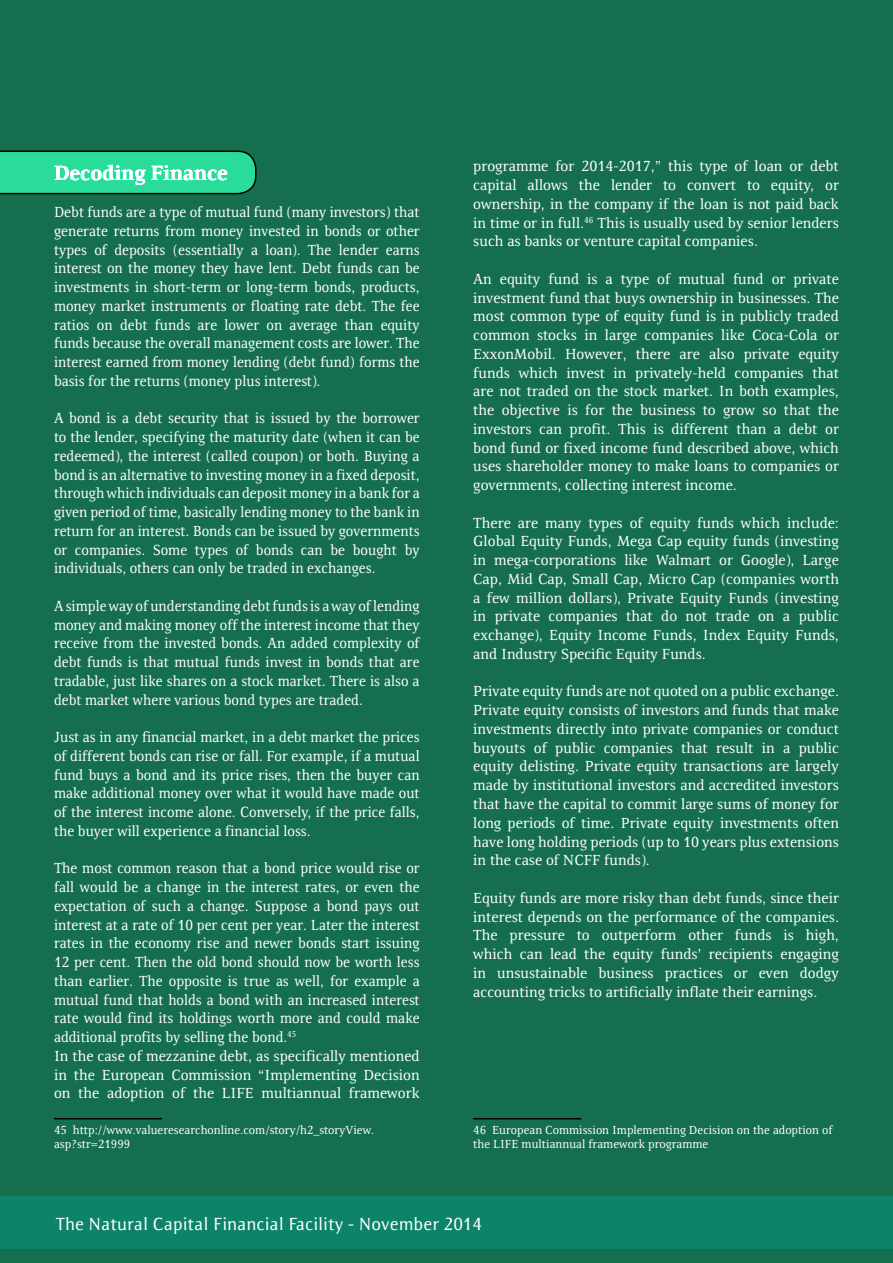
<style>
.page{position:relative;width:893px;height:1263px;background:#156e4d}
.page>*{position:absolute;margin:0;border:0;box-sizing:border-box;transform-origin:0 0}
.t1{font:700 21px "Resavska BG";color:#fff}
.t2{font:18px "Resavska BG Sans";color:#fff}
.t3{font:15px/18.8px "Resavska BG";color:#fff;text-align:justify;scale:.96 1}
.t4{font:15px/18.8px "Resavska BG";color:#fff;text-align:justify}
.t5{font:12px/14.4px "Resavska BG";color:#fff}
</style>
<div class="page">
<div style="left:0;top:1196px;width:893px;height:53px;background:#0d836a"></div>
<hr style="left:54px;top:1118px;width:108px;height:1px;background:#000">
<hr style="left:473px;top:1118px;width:108px;height:1px;background:#000">
<svg style="left:0;top:151px;width:257px;height:43px;background:#27ce90"></svg>
<h1 class="t1" style="left:54px;top:161px;width:175px">Decoding Finance</h1>
<p class="t3" style="left:54px;top:203px;width:382px">Debt funds are a type of mutual fund (many investors) that generate returns from money invested in bonds or other types of deposits (essentially a loan). The lender earns interest on the money they have lent. Debt funds can be investments in short-term or long-term bonds, products, money market instruments or floating rate debt. The fee ratios on debt funds are lower on average than equity funds because the overall management costs are lower. The interest earned from money lending (debt fund) forms the basis for the returns (money plus interest).</p>
<p class="t3" style="left:54px;top:409px;width:382px">A bond is a debt security that is issued by the borrower to the lender, specifying the maturity date (when it can be redeemed), the interest (called coupon) or both. Buying a bond is an alternative to investing money in a fixed deposit, through which individuals can deposit money in a bank for a given period of time, basically lending money to the bank in return for an interest. Bonds can be issued by governments or companies. Some types of bonds can be bought by individuals, others can only be traded in exchanges.</p>
<p class="t3" style="left:54px;top:596px;width:382px">A simple way of understanding debt funds is a way of lending money and making money off the interest income that they receive from the invested bonds. An added complexity of debt funds is that mutual funds invest in bonds that are tradable, just like shares on a stock market. There is also a debt market where various bond types are traded.</p>
<p class="t3" style="left:54px;top:728px;width:382px">Just as in any financial market, in a debt market the prices of different bonds can rise or fall. For example, if a mutual fund buys a bond and its price rises, then the buyer can make additional money over what it would have made out of the interest income alone. Conversely, if the price falls, the buyer will experience a financial loss.</p>
<p class="t3" style="left:54px;top:859px;width:382px;text-align:left">The most common reason that a bond price would rise or fall would be a change in the interest rates, or even the expectation of such a change. Suppose a bond pays out interest at a rate of 10 per cent per year. Later the interest rates in the economy rise and newer bonds start issuing 12 per cent. Then the old bond should now be worth less than earlier. The opposite is true as well, for example a mutual fund that holds a bond with an increased interest rate would find its holdings worth more and could make additional profits by selling the bond.<sup>45<br></sup>In the case of mezzanine debt, as specifically mentioned in the European Commission “Implementing Decision on the adoption of the LIFE multiannual framework</p>
<p class="t5" style="left:54px;top:1122px;width:322px">45 http://www.valueresearchonline.com/story/h2_storyView. asp?str=21999</p>
<p class="t4" style="left:473px;top:157px;width:367px">programme for 2014-2017,” this type of loan or debt capital allows the lender to convert to equity, or ownership, in the company if the loan is not paid back in time or in full.<sup>46</sup> This is usually used by senior lenders such as banks or venture capital companies.</p>
<p class="t4" style="left:473px;top:269px;width:367px">An equity fund is a type of mutual fund or private investment fund that buys ownership in businesses. The most common type of equity fund is in publicly traded common stocks in large companies like Coca-Cola or ExxonMobil. However, there are also private equity funds which invest in privately-held companies that are not traded on the stock market. In both examples, the objective is for the business to grow so that the investors can profit. This is different than a debt or bond fund or fixed income fund described above, which uses shareholder money to make loans to companies or governments, collecting interest income.</p>
<p class="t4" style="left:473px;top:513px;width:367px">There are many types of equity funds which include:<br>Global Equity Funds, Mega Cap equity funds (investing in mega-corporations like Walmart or Google), Large Cap, Mid Cap, Small Cap, Micro Cap (companies worth a few million dollars), Private Equity Funds (investing in private companies that do not trade on a public exchange), Equity Income Funds, Index Equity Funds, and Industry Specific Equity Funds.</p>
<p class="t4" style="left:473px;top:682px;width:367px">Private equity funds are not quoted on a public exchange.<br>Private equity consists of investors and funds that make investments directly into private companies or conduct buyouts of public companies that result in a public equity delisting. Private equity transactions are largely made by institutional investors and accredited investors that have the capital to commit large sums of money for long periods of time. Private equity investments often have long holding periods (up to 10 years plus extensions in the case of NCFF funds).</p>
<p class="t4" style="left:473px;top:888px;width:367px">Equity funds are more risky than debt funds, since their interest depends on the performance of the companies.<br>The pressure to outperform other funds is high, which can lead the equity funds’ recipients engaging in unsustainable business practices or even dodgy accounting tricks to artificially inflate their earnings.</p>
<p class="t5" style="left:473px;top:1122px;width:361px">46 European Commission Implementing Decision on the adoption of the LIFE multiannual framework programme</p>
<p class="t2" style="left:56px;top:1213px;width:428px">The Natural Capital Financial Facility - November 2014</p>
</div>
